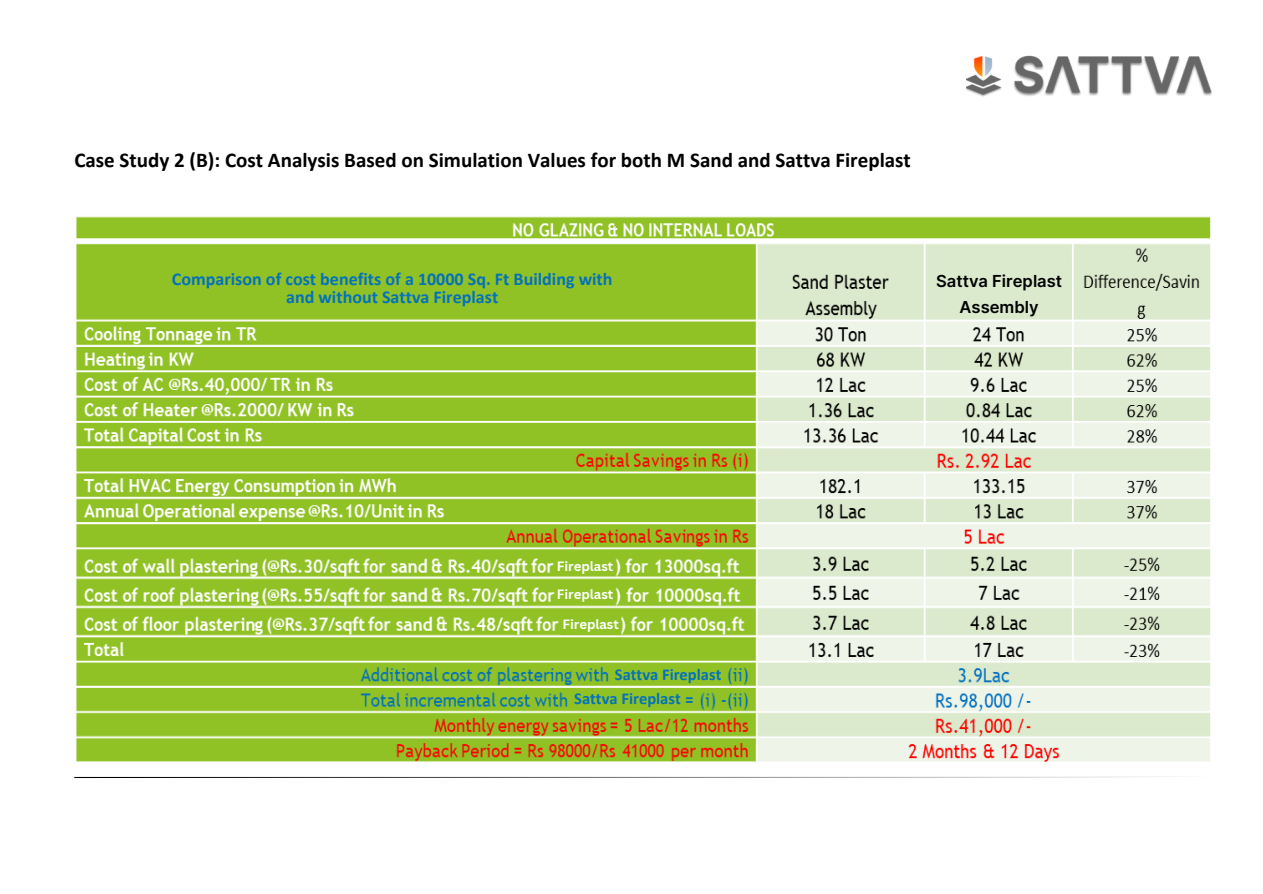
<style>
.page{position:relative;width:1263px;height:894px;background:#fff}
.page>*{position:absolute;margin:0;border:0;box-sizing:border-box;transform-origin:0 0}
.t1{font:700 21px "Calibri";color:#000}
.t2{font:700 18px "Calibri";color:#0472bb}
.t3{font:700 16.5px "Calibri";color:#0472bb}
.t4{font:600 16.5px "Inter";color:#000}
.t5{font:700 13.05px "Canva Sans";color:#fff}
</style>
<div class="page">
<svg style="left:75px;top:776px;width:1094px;height:1px"></svg>
<img style="left:76px;top:216px;width:1135px;height:546px">
<img style="left:966px;top:55px;width:245px;height:42px">
<div style="left:610px;top:664px;width:112px;height:19px;background:#90c226"></div>
<div style="left:927px;top:263px;width:144px;height:55px;background:#dbe9cd"></div>
<div style="left:561px;top:610px;width:59px;height:24px;background:#90c226"></div>
<div style="left:555px;top:581px;width:60px;height:23px;background:#90c226"></div>
<div style="left:555px;top:552px;width:60px;height:24px;background:#90c226"></div>
<div style="left:569px;top:688px;width:113px;height:19px;background:#90c226"></div>
<div style="left:149px;top:252px;width:557px;height:66px;background:#90c226"></div>
<p class="t1" style="left:74px;top:151px;width:838px">Case Study 2 (B): Cost Analysis Based on Simulation Values for both M Sand and Sattva Fireplast</p>
<p class="t2" style="left:172px;top:271px;width:442px">Comparison of cost benefits of a 10000 Sq. Ft Building with</p>
<p class="t2" style="left:286px;top:289px;width:214px">and without Sattva Fireplast</p>
<p class="t4" style="left:936px;top:271px;width:127px">Sattva Fireplast</p>
<p class="t4" style="left:960px;top:297px;width:81px">Assembly</p>
<p class="t5" style="left:557px;top:556px;width:58px">Fireplast</p>
<p class="t5" style="left:557px;top:585px;width:58px">Fireplast</p>
<p class="t5" style="left:562px;top:614px;width:58px">Fireplast</p>
<p class="t3" style="left:615px;top:667px;width:108px">Sattva Fireplast</p>
<p class="t3" style="left:574px;top:691px;width:108px">Sattva Fireplast</p>
</div>
